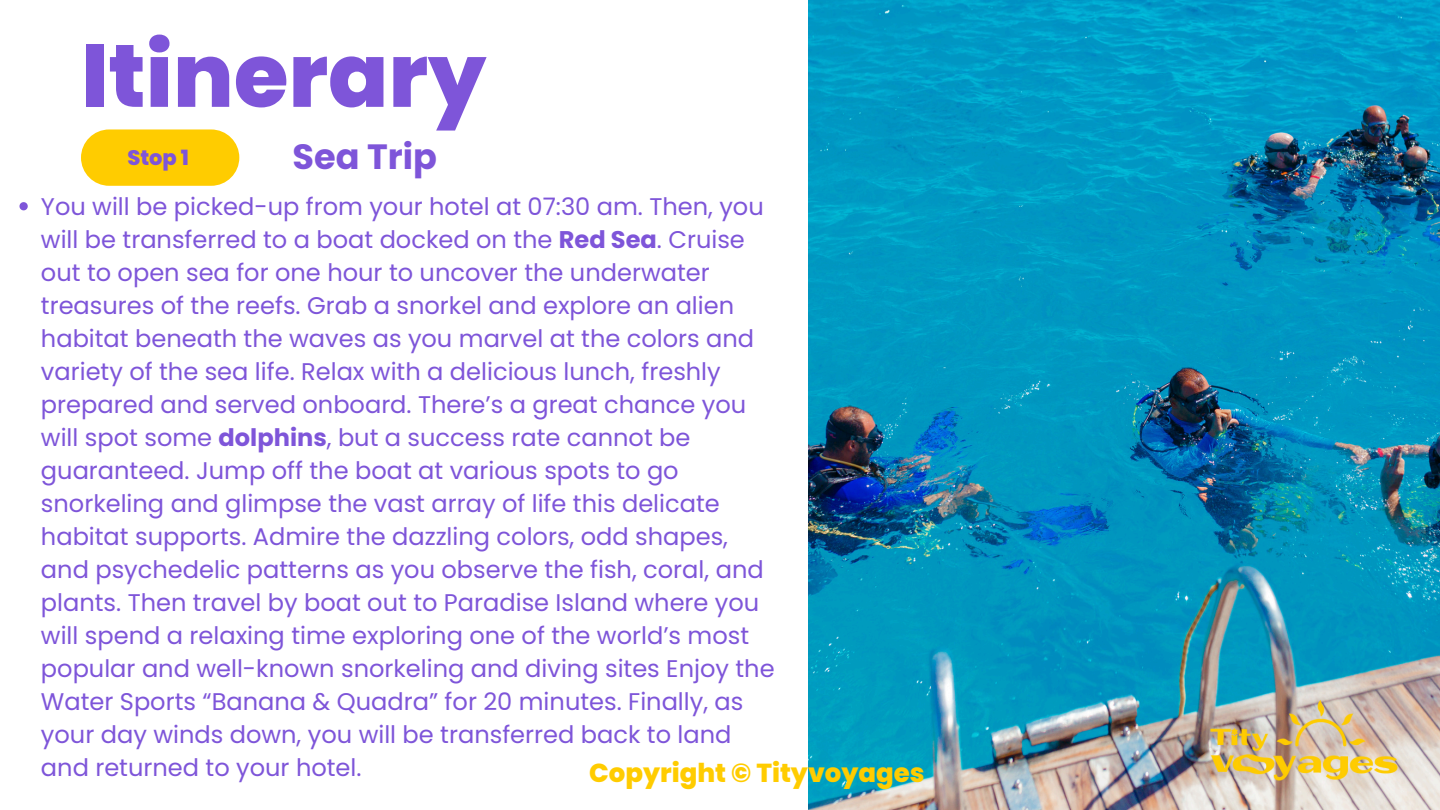
<style>
.page{position:relative;width:1440px;height:810px;background:#fff}
.page>*{position:absolute;margin:0;border:0;box-sizing:border-box;transform-origin:0 0}
.t1{font:800 88.7px "Poppins";color:#7e55d9}
.t2{font:700 35.1px "Poppins";color:#7e55d9}
.t3{font:800 26px "Poppins";color:#fc0}
.t4{font:24.1px/33px "Poppins";color:#7e55d9}
.t5{font:800 21px "Poppins";color:#7e55d9}
.s1{font-weight:700}
</style>
<div class="page">
<div style="left:81px;top:129px;width:158px;height:57px;background:#fc0;border-radius:28px"></div>
<img style="left:808px;top:0;width:632px;height:810px">
<img style="left:1198px;top:691px;width:212px;height:99px">
<svg style="left:19px;top:202px;width:9px;height:8px"></svg>
<p class="t1" style="left:81px;top:14px;width:407px">Itinerary</p>
<h2 class="t2" style="left:293px;top:132px;width:146px">Sea Trip</h2>
<p class="t4" style="left:41px;top:190px;width:735px">You will be picked-up from your hotel at 07:30 am. Then, you will be transferred to a boat docked on the <span class="s1">Red Sea</span>. Cruise out to open sea for one hour to uncover the underwater treasures of the reefs. Grab a snorkel and explore an alien habitat beneath the waves as you marvel at the colors and variety of the sea life. Relax with a delicious lunch, freshly prepared and served onboard. There’s a great chance you will spot some <span class="s1">dolphins</span>, but a success rate cannot be guaranteed. Jump off the boat at various spots to go snorkeling and glimpse the vast array of life this delicate habitat supports. Admire the dazzling colors, odd shapes, and psychedelic patterns as you observe the fish, coral, and plants. Then travel by boat out to Paradise Island where you will spend a relaxing time exploring one of the world’s most popular and well-known snorkeling and diving sites Enjoy the Water Sports “Banana &amp; Quadra” for 20 minutes. Finally, as your day winds down, you will be transferred back to land and returned to your hotel.</p>
<p class="t5" style="left:127px;top:143px;width:63px">Stop 1</p>
<h3 class="t3" style="left:589px;top:754px;width:337px">Copyright © Tityvoyages</h3>
</div>
